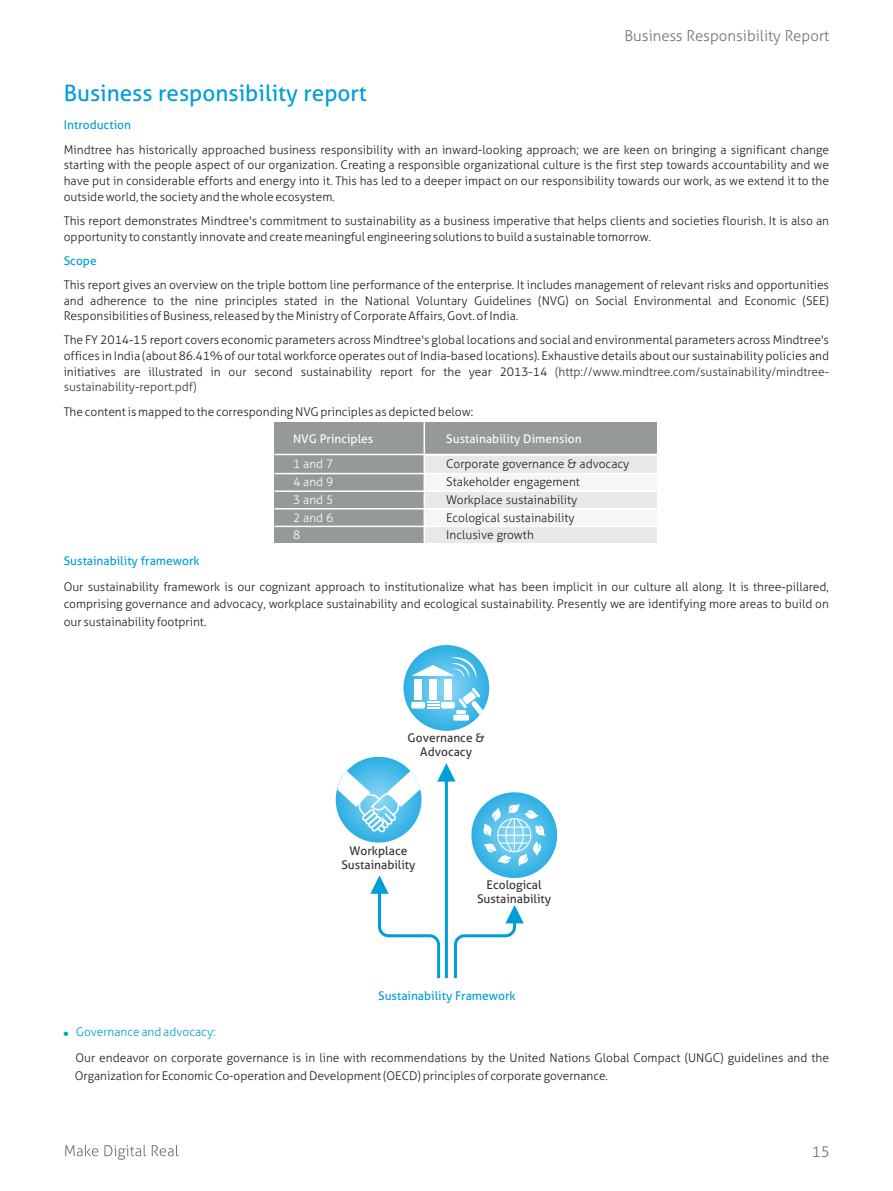
<style>
.page{position:relative;width:893px;height:1191px;background:#fff}
.page>*{position:absolute;margin:0;border:0;box-sizing:border-box;transform-origin:0 0}
.t1{font:22.5px "Aller Typo";color:#009ed9}
.t2{font:300 15px "Aller Typo";color:#737375}
.t3{font:300 12px/15.6px "Aller Typo";color:#211f1f;text-align:justify}
.t4{font:300 12px "Aller Typo";color:#383336}
.t5{font:12px/14.2px "Aller Typo";color:#383336;text-align:center}
.t6{font:12px "Aller Typo";color:#009ed9}
.t7{font:12px "Aller Typo";color:#fff}
.t8{font:300 12px "Aller Typo";color:#009ed9}
.t9{font:300 12px/17.9px "Aller Typo";color:#fff;text-align:justify}
</style>
<div class="page">
<svg style="left:65px;top:1145px;width:114px;height:14px"></svg>
<div style="left:274px;top:423px;width:382px;height:119px;background:#a8abad;opacity:.1"></div>
<div style="left:345px;top:423px;width:311px;height:32px;background:#969999"></div>
<div style="left:274px;top:423px;width:150px;height:119px;background:#969999"></div>
<hr style="left:274px;top:454px;width:382px;height:1px;background:#fff">
<hr style="left:424px;top:423px;width:1px;height:119px;background:#fff">
<hr style="left:274px;top:473px;width:388px;height:1px;background:#fff">
<hr style="left:274px;top:508px;width:388px;height:1px;background:#fff">
<hr style="left:274px;top:490px;width:388px;height:2px;background:#fff">
<hr style="left:274px;top:525px;width:388px;height:2px;background:#fff">
<svg style="left:403px;top:645px;width:86px;height:86px;background:#50bde9"></svg>
<div style="left:336px;top:757px;width:85px;height:85px;background:#31b1e4;border-radius:50%"></div>
<div style="left:471px;top:792px;width:86px;height:86px;background:#38b4e5;border-radius:50%"></div>
<div style="left:414px;top:679px;width:8px;height:20px;background:#fff"></div>
<div style="left:429px;top:679px;width:8px;height:20px;background:#fff"></div>
<div style="left:444px;top:679px;width:8px;height:20px;background:#fff"></div>
<div style="left:441px;top:702px;width:14px;height:6px;background:#fff;border-radius:2px"></div>
<div style="left:411px;top:702px;width:14px;height:6px;background:#fff;border-radius:2px"></div>
<svg style="left:427px;top:701px;width:12px;height:7px"></svg>
<div style="left:453px;top:714px;width:16px;height:6px;background:#fff;border-radius:2px"></div>
<svg style="left:411px;top:655px;width:66px;height:24px"></svg>
<svg style="left:458px;top:687px;width:29px;height:32px"></svg>
<svg style="left:337px;top:763px;width:209px;height:215px"></svg>
<h1 class="t1" style="left:64px;top:84px;width:305px">Business responsibility report</h1>
<p class="t6" style="left:64px;top:121px;width:69px">Introduction</p>
<p class="t2" style="left:624px;top:30px;width:206px">Business Responsibility Report</p>
<p class="t3" style="left:64px;top:143px;width:767px">Mindtree has historically approached business responsibility with an inward-looking approach; we are keen on bringing a significant change starting with the people aspect of our organization. Creating a responsible organizational culture is the first step towards accountability and we have put in considerable efforts and energy into it. This has led to a deeper impact on our responsibility towards our work, as we extend it to the outside world, the society and the whole ecosystem.</p>
<p class="t3" style="left:64px;top:214px;width:767px">This report demonstrates Mindtree's commitment to sustainability as a business imperative that helps clients and societies flourish. It is also an opportunity to constantly innovate and create meaningful engineering solutions to build a sustainable tomorrow.</p>
<p class="t3" style="left:64px;top:278px;width:767px">This report gives an overview on the triple bottom line performance of the enterprise. It includes management of relevant risks and opportunities and adherence to the nine principles stated in the National Voluntary Guidelines (NVG) on Social Environmental and Economic (SEE)<br>Responsibilities of Business, released by the Ministry of Corporate Affairs, Govt. of India.</p>
<p class="t3" style="left:64px;top:334px;width:767px">The FY 2014-15 report covers economic parameters across Mindtree's global locations and social and environmental parameters across Mindtree's offices in India (about 86.41% of our total workforce operates out of India-based locations). Exhaustive details about our sustainability policies and initiatives are illustrated in our second sustainability report for the year 2013-14</p>
<p class="t3" style="left:64px;top:405px;width:411px">The content is mapped to the corresponding NVG principles as depicted below:</p>
<p class="t6" style="left:64px;top:256px;width:34px">Scope</p>
<p class="t4" style="left:555px;top:367px;width:275px">(http://www.mindtree.com/sustainability/mindtree-</p>
<p class="t4" style="left:64px;top:382px;width:134px">sustainability-report.pdf)</p>
<p class="t7" style="left:293px;top:434px;width:82px">NVG Principles</p>
<p class="t7" style="left:446px;top:434px;width:137px">Sustainability Dimension</p>
<p class="t9" style="left:293px;top:456px;width:42px">1 and 7<br>4 and 9<br>3 and 5<br>2 and 6<br>8</p>
<p class="t3" style="left:446px;top:456px;width:185px;line-height:17.9px;text-align:left">Corporate governance &amp; advocacy<br>Stakeholder engagement<br>Workplace sustainability<br>Ecological sustainability<br>Inclusive growth</p>
<p class="t3" style="left:64px;top:579px;width:767px;line-height:17.9px">Our sustainability framework is our cognizant approach to institutionalize what has been implicit in our culture all along. It is three-pillared, comprising governance and advocacy, workplace sustainability and ecological sustainability. Presently we are identifying more areas to build on our sustainability footprint.</p>
<p class="t6" style="left:64px;top:556px;width:137px">Sustainability framework</p>
<p class="t5" style="left:408px;top:731px;width:79px">Governance &amp;<br>Advocacy</p>
<p class="t5" style="left:341px;top:844px;width:76px">Workplace<br>Sustainability</p>
<p class="t5" style="left:477px;top:878px;width:76px">Ecological<br>Sustainability</p>
<p class="t8" style="left:64px;top:1027px;width:154px">•Governance and advocacy:</p>
<p class="t6" style="left:378px;top:991px;width:139px">Sustainability Framework</p>
<p class="t3" style="left:75px;top:1050px;width:756px;line-height:17.9px">Our endeavor on corporate governance is in line with recommendations by the United Nations Global Compact (UNGC) guidelines and the<br>Organization for Economic Co-operation and Development (OECD) principles of corporate governance.</p>
<p class="t2" style="left:812px;top:1145px;width:19px">15</p>
</div>
